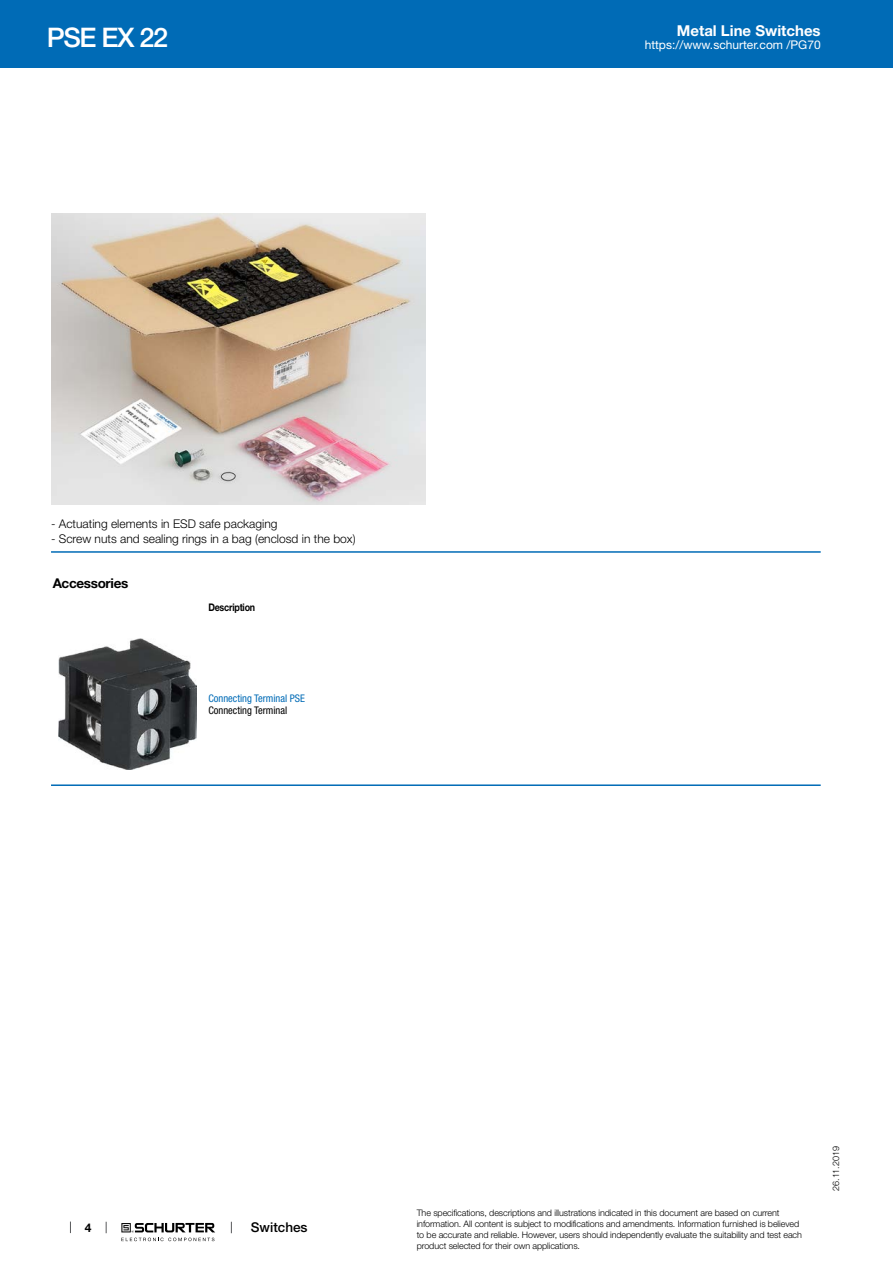
<style>
.page{position:relative;width:893px;height:1263px;background:#fff}
.page>*{position:absolute;margin:0;border:0;box-sizing:border-box;transform-origin:0 0}
.t1{font:500 27px "Helvetica Neue LT";letter-spacing:-.05em;color:#fff}
.t2{font:700 15px "Helvetica Neue LT";color:#fff}
.t3{font:700 13.5px "Helvetica Neue LT";letter-spacing:-.025em;color:#000}
.t4{font:500 13.5px "Helvetica Neue LT";color:#000}
.t5{font:300 12px "Helvetica Neue LT";color:#000}
.t6{font:12px "Helvetica Neue LT";color:#fff}
.t7{font:700 12px "Helvetica Neue LT";color:#000}
.t8{font:condensed 10.5px "Helvetica Neue LT";color:#006bb6}
.t9{font:condensed 10.5px "Helvetica Neue LT";color:#000}
.t10{font:700 10.5px "Helvetica Neue LT";letter-spacing:-.025em;color:#000;scale:.85 1}
.t11{font:300 9px/10.8px "Helvetica Neue LT";letter-spacing:-.01em;color:#000}
</style>
<div class="page">
<svg style="left:70px;top:1221px;width:1px;height:12px"></svg>
<svg style="left:121px;top:1223px;width:94px;height:18px"></svg>
<div style="left:0;top:0;width:893px;height:68px;background:#006bb6"></div>
<img style="left:51px;top:214px;width:374px;height:291px">
<hr style="left:51px;top:551px;width:770px;height:2px;background:#006bb6">
<img style="left:58px;top:638px;width:139px;height:132px">
<hr style="left:51px;top:784px;width:770px;height:2px;background:#006bb6">
<h1 class="t1" style="left:47px;top:21px;width:123px">PSE EX 22</h1>
<h2 class="t2" style="left:677px;top:21px;width:145px">Metal Line Switches</h2>
<h3 class="t6" style="left:645px;top:38px;width:178px">https://www.schurter.com /PG70</h3>
<h3 class="t5" style="left:51px;top:517px;width:228px">- Actuating elements in ESD safe packaging</h3>
<h3 class="t5" style="left:51px;top:531px;width:306px">- Screw nuts and sealing rings in a bag (enclosd in the box)</h3>
<h3 class="t3" style="left:53px;top:575px;width:77px">Accessories</h3>
<p class="t10" style="left:208px;top:601px;width:57px">Description</p>
<p class="t8" style="left:208px;top:692px;width:98px">Connecting Terminal PSE</p>
<p class="t9" style="left:208px;top:704px;width:80px">Connecting Terminal</p>
<h3 class="t7" style="left:85px;top:1220px;width:8px">4</h3>
<h3 class="t4" style="left:251px;top:1219px;width:58px">Switches</h3>
<p class="t11" style="left:417px;top:1207px;width:387px">The specifications, descriptions and illustrations indicated in this document are based on current information. All content is subject to modifications and amendments. Information furnished is believed to be accurate and reliable. However, users should independently evaluate the suitability and test each product selected for their own applications.</p>
<p class="t11" style="left:830px;top:1191px;width:46px;rotate:-90deg">26.11.2019</p>
</div>
